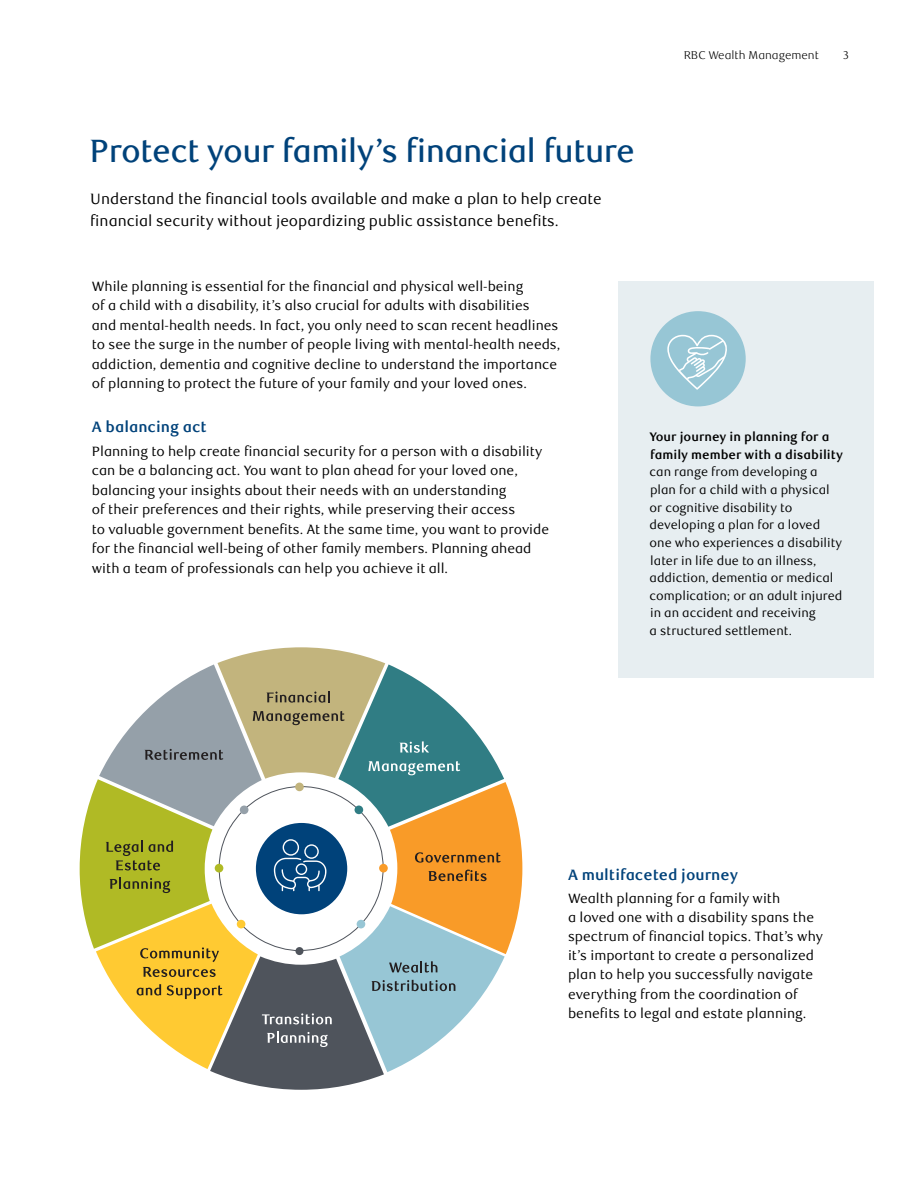
<style>
.page{position:relative;width:918px;height:1188px;background:#fff}
.page>*{position:absolute;margin:0;border:0;box-sizing:border-box;transform-origin:0 0}
.Page_title_21_5_26__H2{font:500 32.25px "RBC Display";color:#00427a}
.Intro_para_10_15__P{font:15px/22.5px "RBC Text";color:#000}
.Blue_call_out_hed__H4{font:700 15px "RBC Text";color:#00427a}
.Blue_subhead_10_12__H3{font:700 15px "RBC Text";color:#00427a}
.Body_9_13__P{font:13.5px/19.5px "RBC Text";color:#000}
.Body_9_12_75__P{font:13.5px/19.2px "RBC Text";color:#000}
.LND_RBC_body_8_25__P{font:12.3px/17.5px "RBC Text";color:#000}
.t1{font:300 11.25px "RBC Text";color:#000}
.s1{font-weight:700}
</style>
<div class="page">
<div style="left:618px;top:281px;width:256px;height:396px;background:#e7eef1"></div>
<svg style="left:80px;top:647px;width:442px;height:443px"></svg>
<div style="left:650px;top:311px;width:96px;height:95px;background:#97c6d5;border-radius:50%"></div>
<svg style="left:667px;top:335px;width:60px;height:55px"></svg>
<p class="t1" style="left:684px;top:48px;width:137px">RBC Wealth Management</p>
<p class="t1" style="left:843px;top:48px;width:7px">3</p>
<h2 class="Page_title_21_5_26__H2" style="left:90px;top:132px;width:546px">Protect your family’s financial future</h2>
<p class="Intro_para_10_15__P" style="left:90px;top:188px;width:513px">Understand the financial tools available and make a plan to help create financial security without jeopardizing public assistance benefits.</p>
<p class="Body_9_13__P" style="left:92px;top:277px;width:470px">While planning is essential for the financial and physical well-being<br>of a child with a disability, it’s also crucial for adults with disabilities<br>and mental-health needs. In fact, you only need to scan recent headlines to see the surge in the number of people living with mental-health needs, addiction, dementia and cognitive decline to understand the importance of planning to protect the future of your family and your loved ones.</p>
<h3 class="Blue_subhead_10_12__H3" style="left:92px;top:418px;width:116px">A balancing act</h3>
<p class="Body_9_13__P" style="left:92px;top:442px;width:459px">Planning to help create financial security for a person with a disability can be a balancing act. You want to plan ahead for your loved one, balancing your insights about their needs with an understanding<br>of their preferences and their rights, while preserving their access<br>to valuable government benefits. At the same time, you want to provide for the financial well-being of other family members. Planning ahead with a team of professionals can help you achieve it all.</p>
<p class="LND_RBC_body_8_25__P" style="left:649px;top:428px;width:195px"><span class="s1">Your journey in planning for a family member with a disability </span>can range from developing a plan for a child with a physical or cognitive disability to developing a plan for a loved one who experiences a disability later in life due to an illness, addiction, dementia or medical complication; or an adult injured in an accident and receiving<br>a structured settlement.</p>
<h4 class="Blue_call_out_hed__H4" style="left:568px;top:865px;width:171px">A multifaceted journey</h4>
<p class="Body_9_12_75__P" style="left:568px;top:889px;width:256px">Wealth planning for a family with<br>a loved one with a disability spans the spectrum of financial topics. That’s why it’s important to create a personalized plan to help you successfully navigate everything from the coordination of benefits to legal and estate planning.</p>
</div>
